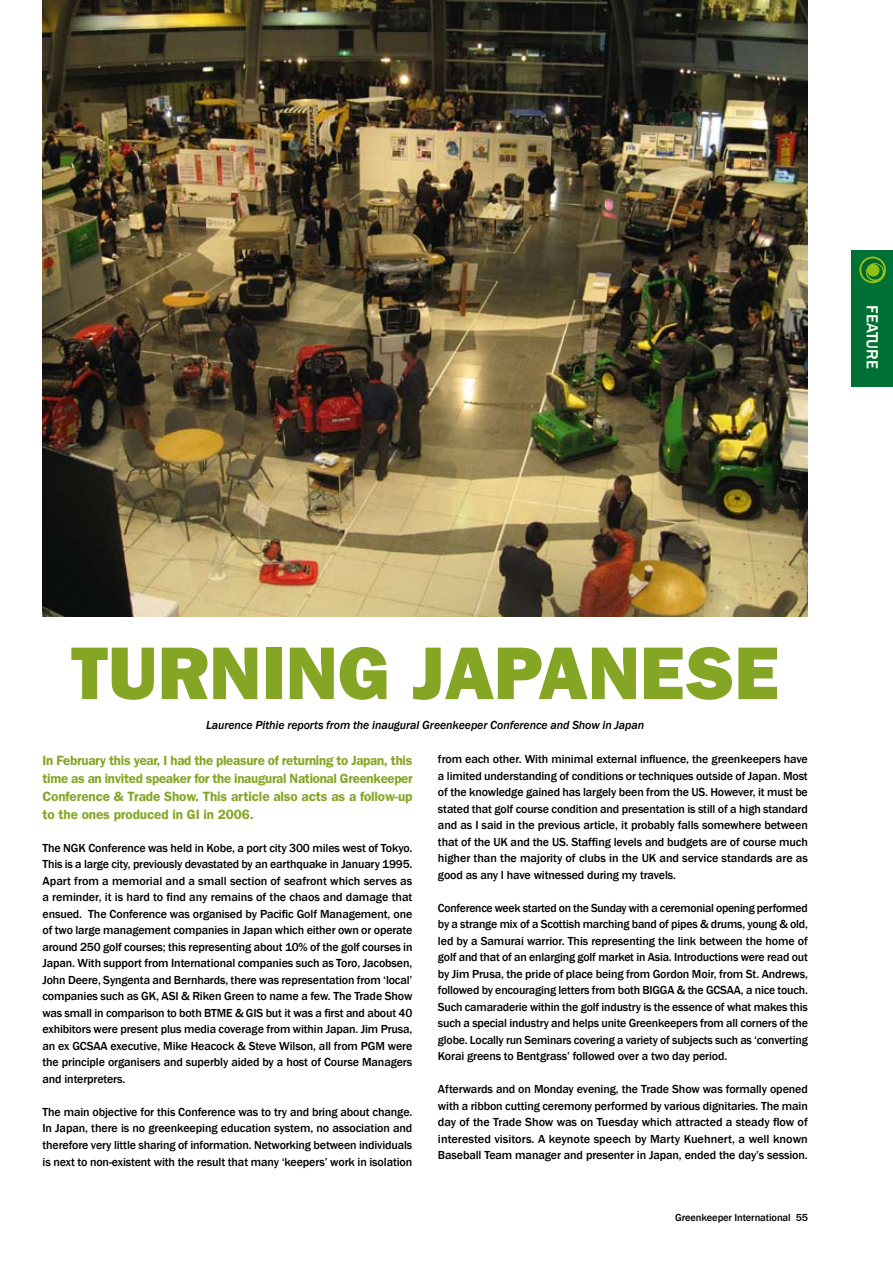
<style>
.page{position:relative;width:893px;height:1263px;background:#fff}
.page>*{position:absolute;margin:0;border:0;box-sizing:border-box;transform-origin:0 0}
.t1{font:800 75px "Franklin Gothic";color:#85a625}
.t2{font:500 16.5px "Franklin Gothic";letter-spacing:-.005em;color:#fff}
.t3{font:600 13.5px/18px "Franklin Gothic";letter-spacing:-.01em;color:#85a625;text-align:justify}
.t4{font:500 12px/16.5px "Franklin Gothic";letter-spacing:-.01em;color:#000;text-align:justify}
.t5{font:italic 500 12px "Franklin Gothic";letter-spacing:-.01em;color:#000}
.t6{font:500 10.5px "Franklin Gothic";letter-spacing:-.01em;color:#000}
</style>
<div class="page">
<div style="left:852px;top:251px;width:41px;height:136px;background:#007135"></div>
<svg style="left:859px;top:257px;width:27px;height:26px"></svg>
<svg style="left:861px;top:258px;width:23px;height:23px"></svg>
<img style="left:43px;top:0;width:765px;height:617px">
<h2 class="t2" style="left:882px;top:305px;width:65px;rotate:90deg">FEATURE</h2>
<h1 class="t1" style="left:71px;top:629px;width:47px">TURNING</h1>
<h1 class="t1" style="left:411px;top:629px;width:224px">JAPANESE</h1>
<p class="t5" style="left:206px;top:718px;width:440px">Laurence Pithie reports from the inaugural Greenkeeper Conference and Show in Japan</p>
<p class="t3" style="left:43px;top:751px;width:372px">In February this year, I had the pleasure of returning to Japan, this time as an invited speaker for the inaugural National Greenkeeper Conference &amp; Trade Show. This article also acts as a follow-up to the ones produced in GI in 2006.</p>
<p class="t4" style="left:43px;top:840px;width:371px">The NGK Conference was held in Kobe, a port city 300 miles west of Tokyo.<br>This is a large city, previously devastated by an earthquake in January 1995.<br>Apart from a memorial and a small section of seafront which serves as a reminder, it is hard to find any remains of the chaos and damage that ensued. The Conference was organised by Pacific Golf Management, one of two large management companies in Japan which either own or operate around 250 golf courses; this representing about 10% of the golf courses in Japan. With support from International companies such as Toro, Jacobsen, John Deere, Syngenta and Bernhards, there was representation from ‘local’ companies such as GK, ASI &amp; Riken Green to name a few. The Trade Show was small in comparison to both BTME &amp; GIS but it was a first and about 40 exhibitors were present plus media coverage from within Japan. Jim Prusa, an ex GCSAA executive, Mike Heacock &amp; Steve Wilson, all from PGM were the principle organisers and superbly aided by a host of Course Managers and interpreters.</p>
<p class="t4" style="left:43px;top:1104px;width:371px">The main objective for this Conference was to try and bring about change.<br>In Japan, there is no greenkeeping education system, no association and therefore very little sharing of information. Networking between individuals is next to non-existent with the result that many ‘keepers’ work in isolation</p>
<p class="t4" style="left:438px;top:751px;width:371px">from each other. With minimal external influence, the greenkeepers have a limited understanding of conditions or techniques outside of Japan. Most of the knowledge gained has largely been from the US. However, it must be stated that golf course condition and presentation is still of a high standard and as I said in the previous article, it probably falls somewhere between that of the UK and the US. Staffing levels and budgets are of course much higher than the majority of clubs in the UK and service standards are as good as any I have witnessed during my travels.</p>
<p class="t4" style="left:438px;top:900px;width:372px">Conference week started on the Sunday with a ceremonial opening performed by a strange mix of a Scottish marching band of pipes &amp; drums, young &amp; old, led by a Samurai warrior. This representing the link between the home of golf and that of an enlarging golf market in Asia. Introductions were read out by Jim Prusa, the pride of place being from Gordon Moir, from St. Andrews, followed by encouraging letters from both BIGGA &amp; the GCSAA, a nice touch.<br>Such camaraderie within the golf industry is the essence of what makes this such a special industry and helps unite Greenkeepers from all corners of the globe. Locally run Seminars covering a variety of subjects such as ‘converting Korai greens to Bentgrass’ followed over a two day period.</p>
<p class="t4" style="left:438px;top:1081px;width:371px">Afterwards and on Monday evening, the Trade Show was formally opened with a ribbon cutting ceremony performed by various dignitaries. The main day of the Trade Show was on Tuesday which attracted a steady flow of interested visitors. A keynote speech by Marty Kuehnert, a well known Baseball Team manager and presenter in Japan, ended the day’s session.</p>
<p class="t6" style="left:675px;top:1211px;width:134px">Greenkeeper International 55</p>
</div>
